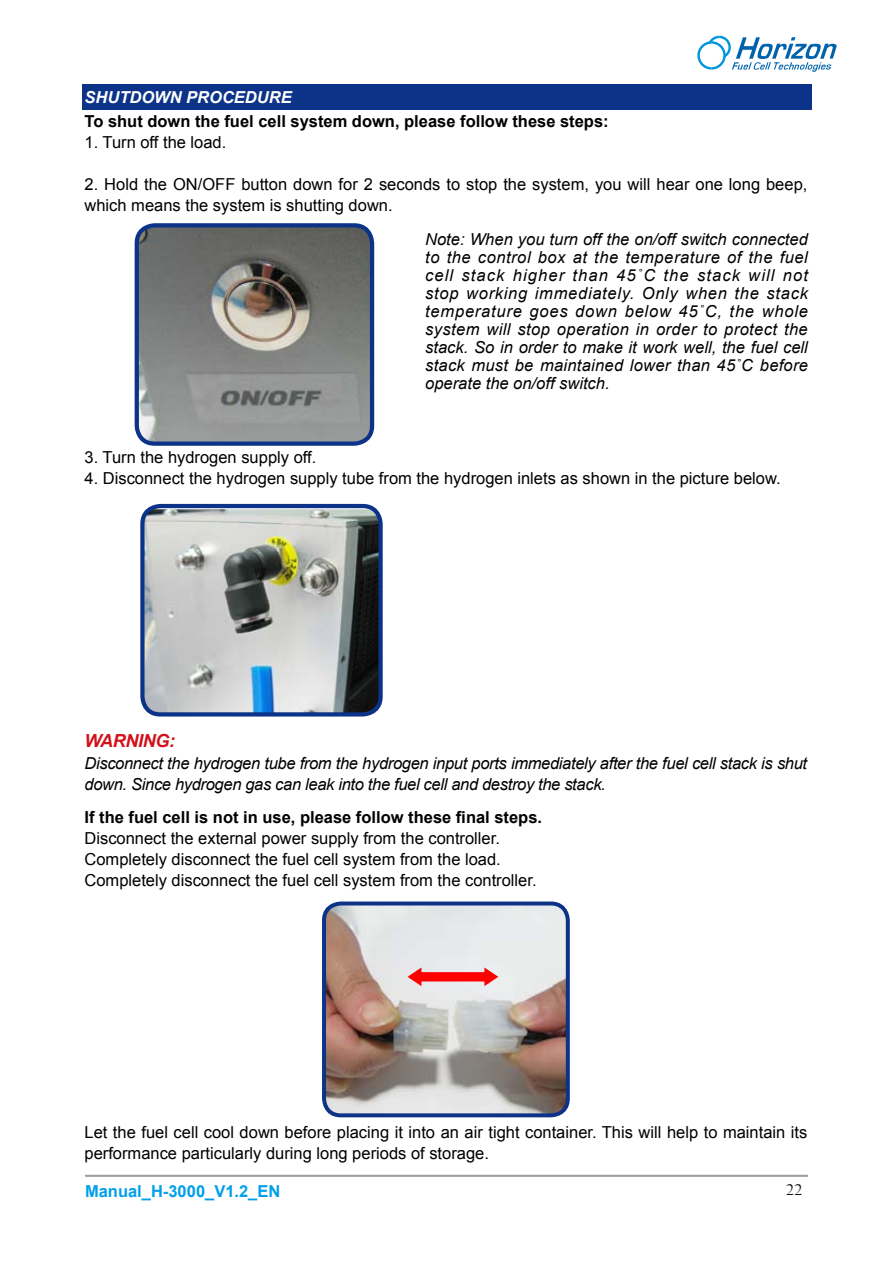
<style>
.page{position:relative;width:893px;height:1263px;background:#fff}
.page>*{position:absolute;margin:0;border:0;box-sizing:border-box;transform-origin:0 0}
.t1{font:italic 700 18px "Arial";letter-spacing:-.02em;color:#d0121b}
.t2{font:16.5px/21px "Arial";color:#000}
.t3{font:italic 16.5px/18px "Arial";letter-spacing:-.02em;color:#000}
.t4{font:700 16.5px "Arial";color:#000}
.t5{font:700 16.5px "Arial";color:#00a0e9}
.t6{font:italic 700 16.5px "Arial";color:#fff}
.t7{font:16.5px "Californian FB";color:#000}
</style>
<div class="page">
<svg style="left:697px;top:36px;width:140px;height:36px"></svg>
<hr style="left:85px;top:1175px;width:723px;height:2px;background:#9f9fa0">
<div style="left:83px;top:84px;width:729px;height:26px;background:#0c3388"></div>
<img style="left:137px;top:228px;width:232px;height:213px">
<div style="left:135px;top:223px;width:239px;height:223px;border:4px solid #0c3388;border-radius:18px"></div>
<img style="left:325px;top:906px;width:242px;height:208px">
<div style="left:322px;top:901px;width:248px;height:216px;border:4px solid #0c3388;border-radius:17px"></div>
<svg style="left:408px;top:967px;width:90px;height:19px"></svg>
<img style="left:145px;top:509px;width:233px;height:205px">
<div style="left:140px;top:504px;width:243px;height:212px;border:4px solid #0c3388;border-radius:18px"></div>
<p class="t6" style="left:85px;top:87px;width:209px">SHUTDOWN PROCEDURE</p>
<p class="t4" style="left:85px;top:111px;width:526px">To shut down the fuel cell system down, please follow these steps:</p>
<p class="t2" style="left:85px;top:132px;width:143px">1. Turn off the load.</p>
<p class="t2" style="left:85px;top:174px;width:724px">2. Hold the ON/OFF button down for 2 seconds to stop the system, you will hear one long beep, which means the system is shutting down.</p>
<p class="t3" style="left:425px;top:230px;width:384px;text-align:justify">Note: When you turn off the on/off switch connected to the control box at the temperature of the fuel cell stack higher than 45˚C the stack will not stop working immediately. Only when the stack temperature goes down below 45˚C, the whole system will stop operation in order to protect the stack. So in order to make it work well, the fuel cell stack must be maintained lower than 45˚C before operate the on/off switch.</p>
<p class="t2" style="left:85px;top:447px;width:233px">3. Turn the hydrogen supply off.</p>
<p class="t2" style="left:85px;top:468px;width:698px">4. Disconnect the hydrogen supply tube from the hydrogen inlets as shown in the picture below.</p>
<p class="t1" style="left:85px;top:729px;width:92px">WARNING:</p>
<p class="t3" style="left:85px;top:753px;width:724px;line-height:21px">Disconnect the hydrogen tube from the hydrogen input ports immediately after the fuel cell stack is shut down. Since hydrogen gas can leak into the fuel cell and destroy the stack.</p>
<p class="t4" style="left:85px;top:807px;width:459px">If the fuel cell is not in use, please follow these final steps.</p>
<p class="t2" style="left:85px;top:828px;width:454px">Disconnect the external power supply from the controller.<br>Completely disconnect the fuel cell system from the load.<br>Completely disconnect the fuel cell system from the controller.</p>
<p class="t2" style="left:85px;top:1122px;width:724px">Let the fuel cell cool down before placing it into an air tight container. This will help to maintain its performance particularly during long periods of storage.</p>
<p class="t7" style="left:786px;top:1180px;width:18px">22</p>
<p class="t5" style="left:85px;top:1181px;width:197px">Manual_H-3000_V1.2_EN</p>
</div>
